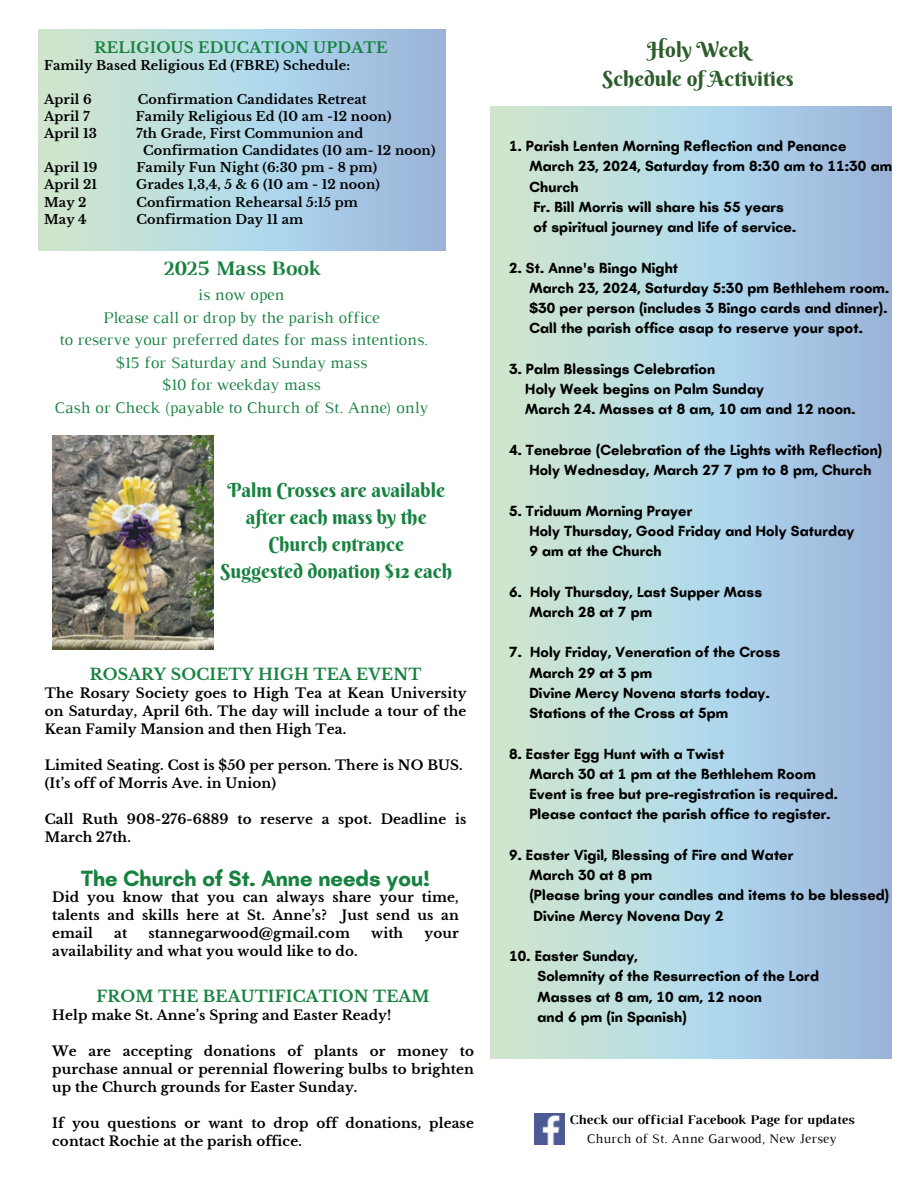
<style>
.page{position:relative;width:918px;height:1188px;background:#fff}
.page>*{position:absolute;margin:0;border:0;box-sizing:border-box;transform-origin:0 0}
.t1{font:700 22.5px "Batangas";color:#178240}
.t2{font:21px/29.2px "Berkshire Swash";color:#2b5c2a;text-align:center}
.t3{font:700 21px "Luthier";color:#178240}
.t4{font:19.5px/27px "Berkshire Swash";color:#178240;text-align:center}
.t5{font:16.5px/22.5px "Luthier";color:#178240;text-align:center}
.t6{font:700 15.75px "Libre Baskerville";letter-spacing:.01em;color:#178240}
.t7{font:700 15px/20.2px "Batangas";letter-spacing:.01em;color:#000}
.t8{font:700 15px "Libre Baskerville";letter-spacing:.01em;color:#178240}
.t9{font:700 13.5px/18px "Libre Baskerville";letter-spacing:.01em;color:#000;text-align:justify}
.t10{font:700 13.5px "Luthier";letter-spacing:.01em;color:#000}
.t11{font:13.5px "Luthier";letter-spacing:.01em;color:#000}
.t12{font:700 12.75px/17.1px "Libre Baskerville";letter-spacing:.01em;color:#000}
</style>
<div class="page">
<svg style="left:38px;top:30px;width:408px;height:221px;background:#b4d4de"></svg>
<img style="left:534px;top:1113px;width:31px;height:32px">
<svg style="left:491px;top:107px;width:401px;height:952px;background:#b4d4de"></svg>
<img style="left:52px;top:435px;width:161px;height:214px">
<p class="t8" style="left:95px;top:38px;width:294px">RELIGIOUS EDUCATION UPDATE</p>
<p class="t12" style="left:44px;top:57px;width:308px">Family Based Religious Ed (FBRE) Schedule:</p>
<p class="t12" style="left:44px;top:91px;width:49px">April 6</p>
<p class="t12" style="left:138px;top:91px;width:230px">Confirmation Candidates Retreat</p>
<p class="t12" style="left:44px;top:108px;width:47px">April 7</p>
<p class="t12" style="left:136px;top:108px;width:257px">Family Religious Ed (10 am -12 noon)</p>
<p class="t12" style="left:44px;top:125px;width:54px">April 13</p>
<p class="t12" style="left:143px;top:125px;width:294px;text-indent:-7px">7th Grade, First Communion and<br>Confirmation Candidates (10 am- 12 noon)</p>
<p class="t12" style="left:44px;top:159px;width:55px">April 19</p>
<p class="t12" style="left:137px;top:159px;width:242px">Family Fun Night (6:30 pm - 8 pm)</p>
<p class="t12" style="left:44px;top:176px;width:55px">April 21</p>
<p class="t12" style="left:136px;top:176px;width:245px">Grades 1,3,4, 5 &amp; 6 (10 am - 12 noon)</p>
<p class="t12" style="left:44px;top:194px;width:44px">May 2</p>
<p class="t12" style="left:136px;top:194px;width:223px">Confirmation Rehearsal 5:15 pm</p>
<p class="t12" style="left:44px;top:211px;width:44px">May 4</p>
<p class="t12" style="left:137px;top:211px;width:168px">Confirmation Day 11 am</p>
<h2 class="t3" style="left:163px;top:261px;width:159px">2025 Mass Book</h2>
<p class="t5" style="left:55px;top:285px;width:375px">is now open<br>Please call or drop by the parish office<br>to reserve your preferred dates for mass intentions. $15 for Saturday and Sunday mass<br>$10 for weekday mass<br>Cash or Check (payable to Church of St. Anne) only</p>
<h3 class="t4" style="left:220px;top:477px;width:233px">Palm Crosses are available after each mass by the<br>Church entrance<br>Suggested donation $12 each</h3>
<p class="t6" style="left:90px;top:665px;width:333px">ROSARY SOCIETY HIGH TEA EVENT</p>
<p class="t9" style="left:45px;top:684px;width:423px">The Rosary Society goes to High Tea at Kean University on Saturday, April 6th. The day will include a tour of the Kean Family Mansion and then High Tea.</p>
<p class="t9" style="left:45px;top:756px;width:420px">Limited Seating. Cost is $50 per person. There is NO BUS. (It’s off of Morris Ave. in Union)</p>
<p class="t9" style="left:45px;top:810px;width:423px">Call Ruth 908-276-6889 to reserve a spot. Deadline is<br>March 27th.</p>
<h1 class="t1" style="left:81px;top:865px;width:350px">The Church of St. Anne needs you!</h1>
<p class="t9" style="left:52px;top:889px;width:408px">Did you know that you can always share your time, talents and skills here at St. Anne’s? Just send us an email</p>
<p class="t9" style="left:114px;top:925px;width:15px">at</p>
<p class="t9" style="left:148px;top:925px;width:203px">stannegarwood@gmail.com</p>
<p class="t9" style="left:371px;top:925px;width:34px">with</p>
<p class="t9" style="left:425px;top:925px;width:36px">your</p>
<p class="t9" style="left:52px;top:943px;width:307px">availability and what you would like to do.</p>
<p class="t6" style="left:97px;top:987px;width:334px">FROM THE BEAUTIFICATION TEAM</p>
<p class="t9" style="left:52px;top:1007px;width:341px">Help make St. Anne’s Spring and Easter Ready!</p>
<p class="t9" style="left:52px;top:1043px;width:423px">We are accepting donations of plants or money to purchase annual or perennial flowering bulbs to brighten up the Church grounds for Easter Sunday.</p>
<p class="t9" style="left:52px;top:1115px;width:423px">If you questions or want to drop off donations, please contact Rochie at the parish office.</p>
<h2 class="t2" style="left:603px;top:35px;width:193px">Holy Week<br>Schedule of Activities</h2>
<p class="t7" style="left:529px;top:136px;width:364px;text-indent:-20px">1. Parish Lenten Morning Reflection and Penance March 23, 2024, Saturday from 8:30 am to 11:30 am Church<br>Fr. Bill Morris will share his 55 years<br>of spiritual journey and life of service.</p>
<p class="t7" style="left:529px;top:257px;width:361px;text-indent:-20px">2. St. Anne's Bingo Night<br>March 23, 2024, Saturday 5:30 pm Bethlehem room. $30 per person (includes 3 Bingo cards and dinner).<br>Call the parish office asap to reserve your spot.</p>
<p class="t7" style="left:525px;top:359px;width:332px;text-indent:-16px">3. Palm Blessings Celebration<br>Holy Week begins on Palm Sunday<br>March 24. Masses at 8 am, 10 am and 12 noon.</p>
<p class="t7" style="left:529px;top:440px;width:355px;text-indent:-20px">4. Tenebrae (Celebration of the Lights with Reflection)<br>Holy Wednesday, March 27 7 pm to 8 pm, Church</p>
<p class="t7" style="left:529px;top:500px;width:327px;text-indent:-20px">5. Triduum Morning Prayer<br>Holy Thursday, Good Friday and Holy Saturday<br>9 am at the Church</p>
<p class="t7" style="left:529px;top:581px;width:234px;text-indent:-20px">6. Holy Thursday, Last Supper Mass<br>March 28 at 7 pm</p>
<p class="t7" style="left:529px;top:642px;width:252px;text-indent:-20px">7. Holy Friday, Veneration of the Cross<br>March 29 at 3 pm<br>Divine Mercy Novena starts today.<br>Stations of the Cross at 5pm</p>
<p class="t7" style="left:529px;top:743px;width:310px;text-indent:-20px">8. Easter Egg Hunt with a Twist<br>March 30 at 1 pm at the Bethlehem Room Event is free but pre-registration is required.<br>Please contact the parish office to register.</p>
<p class="t7" style="left:529px;top:845px;width:362px;text-indent:-20px">9. Easter Vigil, Blessing of Fire and Water<br>March 30 at 8 pm<br>(Please bring your candles and items to be blessed)<br>Divine Mercy Novena Day 2</p>
<p class="t7" style="left:537px;top:946px;width:283px;text-indent:-28px">10. Easter Sunday,<br>Solemnity of the Resurrection of the Lord<br>Masses at 8 am, 10 am, 12 noon<br>and 6 pm (in Spanish)</p>
<p class="t10" style="left:569px;top:1115px;width:287px">Check our official Facebook Page for updates</p>
<p class="t11" style="left:587px;top:1134px;width:251px">Church of St. Anne Garwood, New Jersey</p>
</div>
